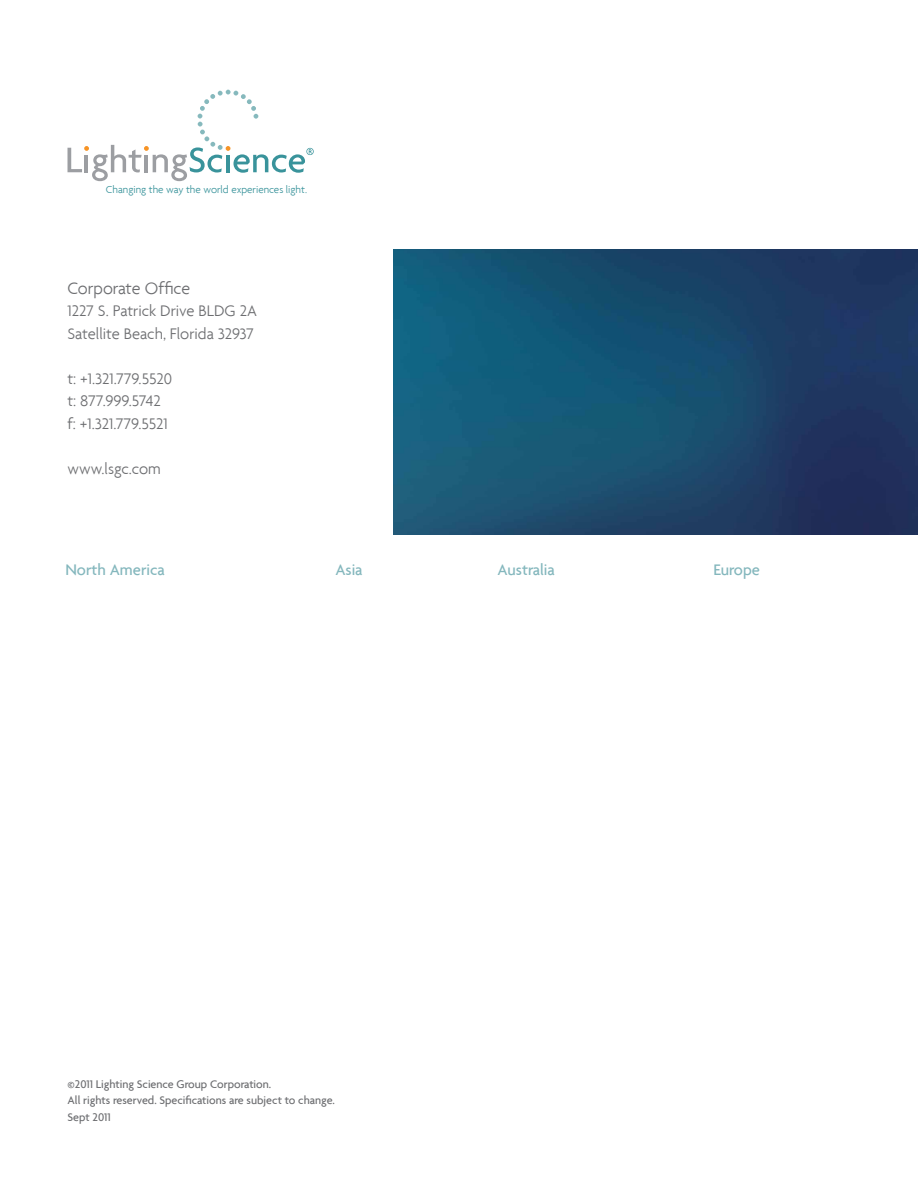
<style>
.page{position:relative;width:918px;height:1188px;background:#fff}
.page>*{position:absolute;margin:0;border:0;box-sizing:border-box;transform-origin:0 0}
.t1{font:300 18px "Agenda";color:#6d6e71}
.t2{font:300 16.5px/22.5px "Agenda";color:#6d6e71}
.t3{font:500 16.5px "Agenda";color:#84b7bd}
.t4{font:500 12px/16.5px "Agenda";color:#6d6e71}
.t5{font:300 10.95px "Agenda";color:#39939b}
</style>
<div class="page">
<img style="left:393px;top:249px;width:525px;height:286px">
<svg style="left:68px;top:90px;width:246px;height:91px"></svg>
<p class="t5" style="left:106px;top:183px;width:203px">Changing the way the world experiences light.</p>
<p class="t1" style="left:68px;top:277px;width:124px">Corporate Office</p>
<p class="t2" style="left:68px;top:299px;width:191px">1227 S. Patrick Drive BLDG 2A<br>Satellite Beach, Florida 32937</p>
<p class="t2" style="left:68px;top:367px;width:106px">t: +1.321.779.5520 t: 877.999.5742 f: +1.321.779.5521</p>
<p class="t2" style="left:68px;top:457px;width:95px">www.lsgc.com</p>
<p class="t3" style="left:65px;top:559px;width:101px">North America</p>
<p class="t3" style="left:335px;top:559px;width:29px">Asia</p>
<p class="t3" style="left:497px;top:559px;width:59px">Australia</p>
<p class="t3" style="left:713px;top:559px;width:48px">Europe</p>
<p class="t4" style="left:68px;top:1075px;width:269px">©2011 Lighting Science Group Corporation.<br>All rights reserved. Specifications are subject to change.<br>Sept 2011</p>
</div>
